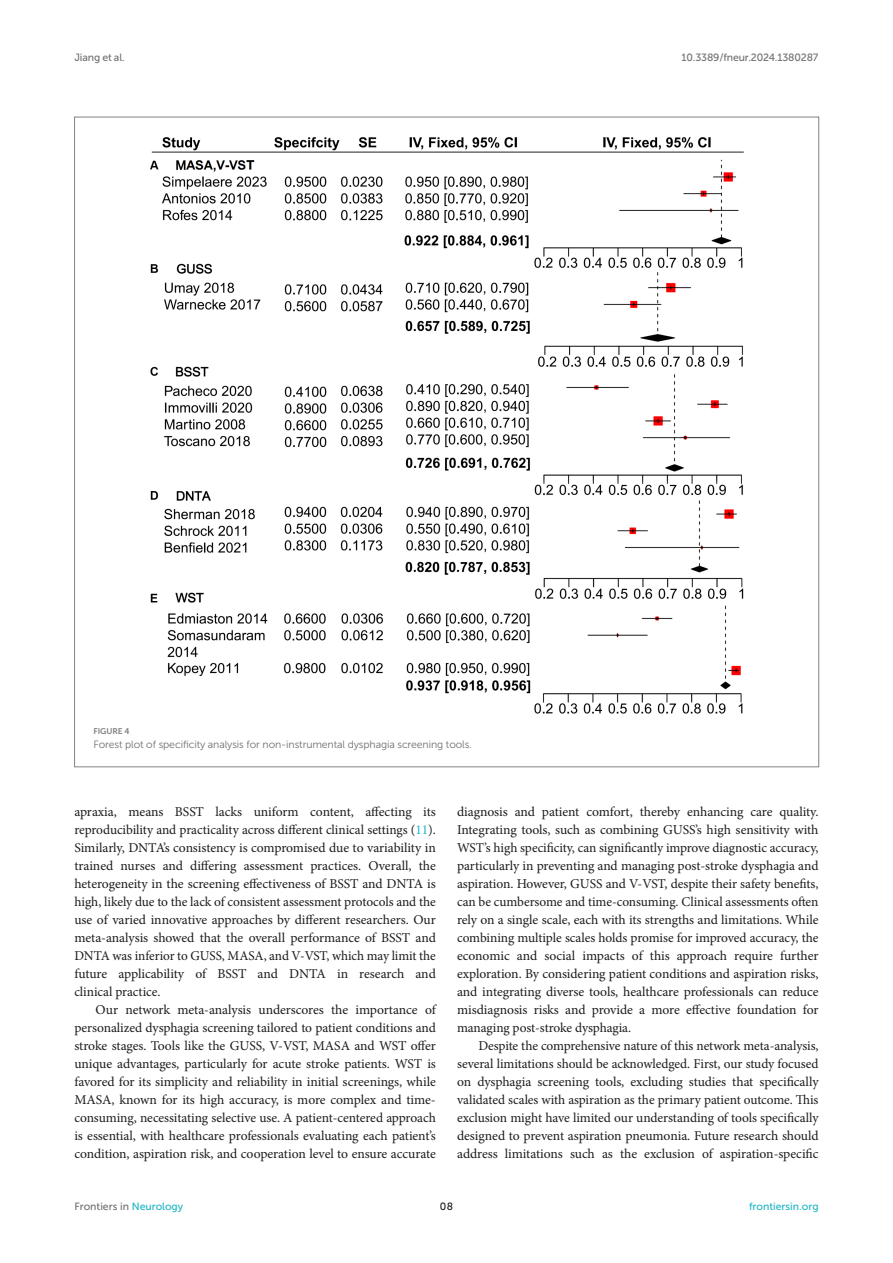
<style>
.page{position:relative;width:893px;height:1263px;background:#fff}
.page>*{position:absolute;margin:0;border:0;box-sizing:border-box;transform-origin:0 0}
.TEXT{font:13.5px/18px "Minion Pro";letter-spacing:-.01em;color:#1b1c1b;text-align:justify}
.FIG_LEG{font:10.5px "Museo Sans 300";letter-spacing:-.01em;color:#706f70}
.t1{font:10.5px "Museo Sans 500";letter-spacing:-.015em;color:#706f70}
.t2{font:10.5px "Museo Sans 500";color:#1db5c3}
.t3{font:10.5px "Museo Sans 500";color:#1b1c1b}
.FIG_HD{font:8.25px "Museo Sans 700";letter-spacing:-.01em;color:#7e7f7f}
.s1{color:#1db5c3}
</style>
<div class="page">
<img style="left:150px;top:137px;width:594px;height:577px">
<p class="t1" style="left:74px;top:51px;width:52px">Jiang et al.</p>
<p class="t1" style="left:682px;top:51px;width:138px">10.3389/fneur.2024.1380287</p>
<p class="FIG_HD" style="left:94px;top:727px;width:37px">FIGURE 4</p>
<p class="FIG_LEG" style="left:94px;top:739px;width:380px">Forest plot of specificity analysis for non-instrumental dysphagia screening tools.</p>
<p class="TEXT" style="left:74px;top:803px;width:363px">apraxia, means BSST lacks uniform content, affecting its reproducibility and practicality across different clinical settings (<span class="s1">11</span>).<br>Similarly, DNTA’s consistency is compromised due to variability in trained nurses and differing assessment practices. Overall, the heterogeneity in the screening effectiveness of BSST and DNTA is high, likely due to the lack of consistent assessment protocols and the use of varied innovative approaches by different researchers. Our meta-analysis showed that the overall performance of BSST and DNTA was inferior to GUSS, MASA, and V-VST, which may limit the future applicability of BSST and DNTA in research and clinical practice.</p>
<p class="TEXT" style="left:74px;top:1001px;width:363px;text-indent:21px">Our network meta-analysis underscores the importance of personalized dysphagia screening tailored to patient conditions and stroke stages. Tools like the GUSS, V-VST, MASA and WST offer unique advantages, particularly for acute stroke patients. WST is favored for its simplicity and reliability in initial screenings, while MASA, known for its high accuracy, is more complex and time&shy;consuming, necessitating selective use. A patient-centered approach is essential, with healthcare professionals evaluating each patient’s condition, aspiration risk, and cooperation level to ensure accurate</p>
<p class="TEXT" style="left:457px;top:803px;width:363px">diagnosis and patient comfort, thereby enhancing care quality.<br>Integrating tools, such as combining GUSS’s high sensitivity with WST’s high specificity, can significantly improve diagnostic accuracy, particularly in preventing and managing post-stroke dysphagia and aspiration. However, GUSS and V-VST, despite their safety benefits, can be cumbersome and time-consuming. Clinical assessments often rely on a single scale, each with its strengths and limitations. While combining multiple scales holds promise for improved accuracy, the economic and social impacts of this approach require further exploration. By considering patient conditions and aspiration risks, and integrating diverse tools, healthcare professionals can reduce misdiagnosis risks and provide a more effective foundation for managing post-stroke dysphagia.</p>
<p class="TEXT" style="left:457px;top:1037px;width:363px;text-indent:21px">Despite the comprehensive nature of this network meta-analysis, several limitations should be acknowledged. First, our study focused on dysphagia screening tools, excluding studies that specifically validated scales with aspiration as the primary patient outcome. This exclusion might have limited our understanding of tools specifically designed to prevent aspiration pneumonia. Future research should address limitations such as the exclusion of aspiration-specific</p>
<p class="t1" style="left:74px;top:1200px;width:110px">Frontiers in <span class="s1">Neurology</span></p>
<p class="t3" style="left:440px;top:1200px;width:15px">08</p>
<p class="t2" style="left:749px;top:1200px;width:71px">frontiersin.org</p>
</div>
